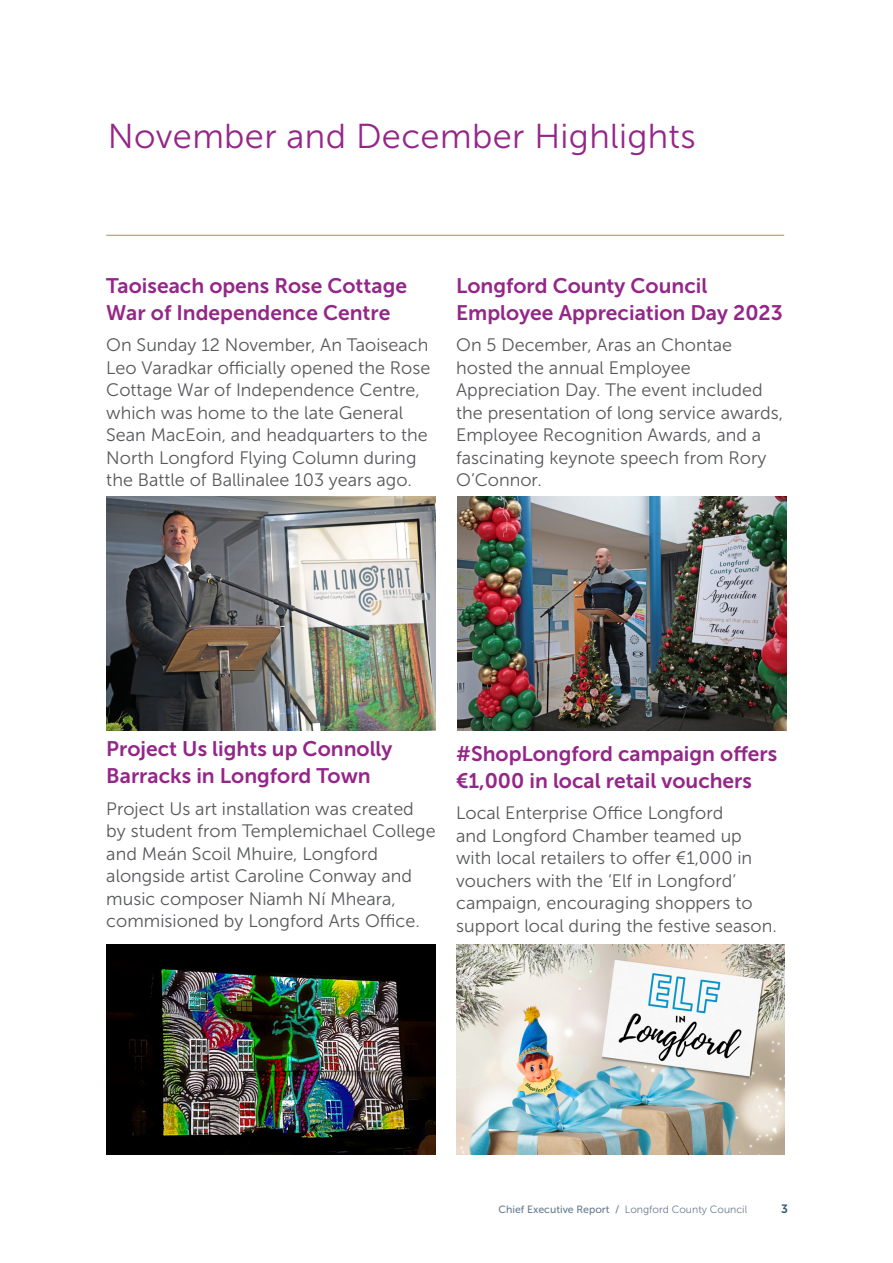
<style>
.page{position:relative;width:893px;height:1263px;background:#fff}
.page>*{position:absolute;margin:0;border:0;box-sizing:border-box;transform-origin:0 0}
._00_Chapter_Opening{font:34.5px "Museo Sans 300";letter-spacing:.01em;color:#952689}
._02_Sub-subhead{font:21px/27px "Museo Sans 700";color:#952689}
.Text{font:18px/22.5px "Museo Sans 300";color:#57585a}
.t1{font:12px "Museo Sans 700";color:#355b71}
.t2{font:10.5px "Museo Sans 500";color:#6a7d90}
.s1{font-family:"Museo Sans 300"}
</style>
<div class="page">
<hr style="left:106px;top:235px;width:678px;height:1px;background:#a68f64">
<img style="left:106px;top:944px;width:330px;height:211px">
<img style="left:458px;top:497px;width:328px;height:233px">
<img style="left:106px;top:497px;width:330px;height:233px">
<img style="left:456px;top:944px;width:328px;height:211px">
<p class="_00_Chapter_Opening" style="left:108px;top:117px;width:590px">November and December Highlights</p>
<p class="_02_Sub-subhead" style="left:106px;top:272px;width:302px">Taoiseach opens Rose Cottage<br>War of Independence Centre</p>
<p class="Text" style="left:106px;top:334px;width:326px">On Sunday 12 November, An Taoiseach Leo Varadkar officially opened the Rose Cottage War of Independence Centre, which was home to the late General Sean MacEoin, and headquarters to the North Longford Flying Column during the Battle of Ballinalee 103 years ago.</p>
<p class="_02_Sub-subhead" style="left:456px;top:272px;width:328px">Longford County Council<br>Employee Appreciation Day 2023</p>
<p class="Text" style="left:456px;top:334px;width:328px">On 5 December, Aras an Chontae hosted the annual Employee<br>Appreciation Day. The event included the presentation of long service awards,<br>Employee Recognition Awards, and a fascinating keynote speech from Rory<br>O’Connor.</p>
<p class="_02_Sub-subhead" style="left:106px;top:735px;width:288px">Project Us lights up Connolly<br>Barracks in Longford Town</p>
<p class="Text" style="left:106px;top:797px;width:331px">Project Us art installation was created by student from Templemichael College and Meán Scoil Mhuire, Longford alongside artist Caroline Conway and music composer Niamh Ní Mheara, commisioned by Longford Arts Office.</p>
<p class="_02_Sub-subhead" style="left:456px;top:740px;width:323px">#ShopLongford campaign offers €1,000 in local retail vouchers</p>
<p class="Text" style="left:456px;top:802px;width:322px">Local Enterprise Office Longford<br>and Longford Chamber teamed up with local retailers to offer €1,000 in vouchers with the ‘Elf in Longford’ campaign, encouraging shoppers to support local during the festive season.</p>
<p class="t2" style="left:499px;top:1204px;width:250px">Chief Executive Report / <span class="s1">Longford County Council</span></p>
<p class="t1" style="left:781px;top:1202px;width:8px">3</p>
</div>
